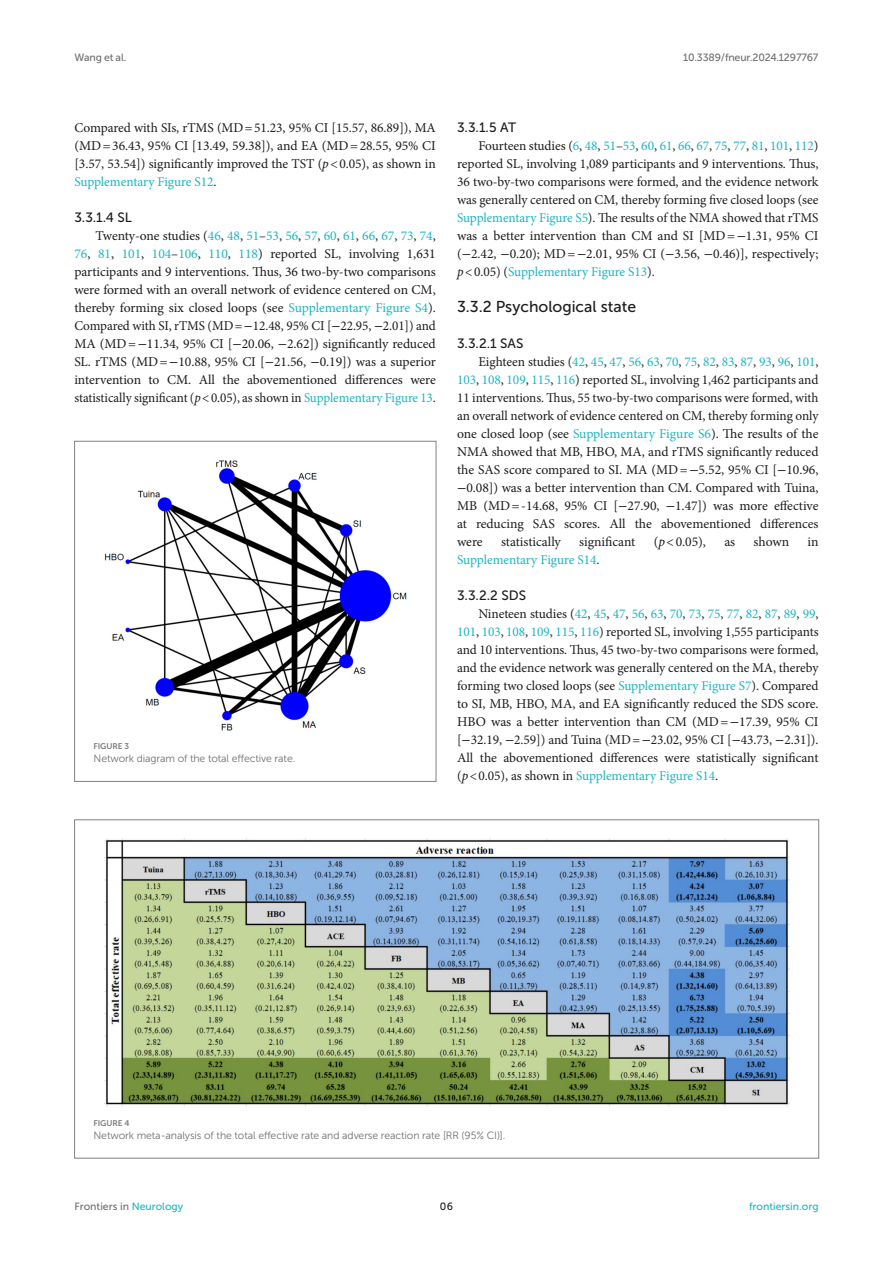
<style>
.page{position:relative;width:893px;height:1263px;background:#fff}
.page>*{position:absolute;margin:0;border:0;box-sizing:border-box;transform-origin:0 0}
.HEAD_3{font:15.75px "Museo Sans 500";color:#1b1c1b}
.TEXT_FLUSH{font:13.5px/18px "Minion Pro";letter-spacing:-.005em;color:#1b1c1b;text-align:justify}
.HEAD_4{font:13.5px "Museo Sans 500";color:#1b1c1b}
.TEXT_FLUSH-2{font:13.5px "Minion Pro";letter-spacing:-.005em;color:#1db5c3}
.HEAD_4_after_HEAD_3{font:13.5px "Museo Sans 500";color:#1b1c1b}
.FIG_LEG{font:10.5px "Museo Sans 300";letter-spacing:-.01em;color:#706f70}
.t1{font:10.5px "Museo Sans 500";letter-spacing:-.015em;color:#706f70}
.t2{font:10.5px "Museo Sans 500";color:#1db5c3}
.t3{font:10.5px "Museo Sans 500";color:#1b1c1b}
.FIG_HD{font:8.25px "Museo Sans 700";letter-spacing:-.01em;color:#7e7f7f}
.s1{font-style:italic}
.s2{color:#1db5c3}
.s3{font-family:"STIX General"}
.s4{color:#1b1c1b}
</style>
<div class="page">
<img style="left:104px;top:460px;width:302px;height:270px">
<div style="left:74px;top:441px;width:362px;height:341px;border:1px solid #808285"></div>
<img style="left:104px;top:839px;width:685px;height:268px">
<p class="t1" style="left:74px;top:51px;width:53px">Wang et al.</p>
<p class="t1" style="left:683px;top:51px;width:137px">10.3389/fneur.2024.1297767</p>
<p class="TEXT_FLUSH" style="left:74px;top:119px;width:363px">Compared with SIs, rTMS (MD=51.23, 95% CI [15.57, 86.89]), MA (MD=36.43, 95% CI [13.49, 59.38]), and EA (MD=28.55, 95% CI [3.57, 53.54]) significantly improved the TST (<span class="s1">p</span>&lt;0.05), as shown in <span class="s2">Supplementary Figure S12</span>.</p>
<p class="HEAD_4" style="left:74px;top:210px;width:59px">3.3.1.4 SL</p>
<p class="TEXT_FLUSH" style="left:74px;top:227px;width:363px;text-indent:21px">Twenty-one studies (<span class="s2">46</span>, <span class="s2">48</span>, <span class="s2">51</span>–<span class="s2">53</span>, <span class="s2">56</span>, <span class="s2">57</span>, <span class="s2">60</span>, <span class="s2">61</span>, <span class="s2">66</span>, <span class="s2">67</span>, <span class="s2">73</span>, <span class="s2">74</span>, <span class="s2">76</span>, <span class="s2">81</span>, <span class="s2">101</span>, <span class="s2">104</span>–<span class="s2">106</span>, <span class="s2">110</span>, <span class="s2">118</span>) reported SL, involving 1,631 participants and 9 interventions. Thus, 36 two-by-two comparisons were formed with an overall network of evidence centered on CM, thereby forming six closed loops (see <span class="s2">Supplementary Figure S4</span>).<br>Compared with SI, rTMS (MD=<span class="s3">−</span>12.48, 95% CI [<span class="s3">−</span>22.95, <span class="s3">−</span>2.01]) and MA (MD=<span class="s3">−</span>11.34, 95% CI [<span class="s3">−</span>20.06, <span class="s3">−</span>2.62]) significantly reduced SL. rTMS (MD=<span class="s3">−</span>10.88, 95% CI [<span class="s3">−</span>21.56, <span class="s3">−</span>0.19]) was a superior intervention to CM. All the abovementioned differences were statistically significant (<span class="s1">p</span>&lt;0.05), as shown in <span class="s2">Supplementary Figure 13</span>.</p>
<p class="FIG_HD" style="left:94px;top:741px;width:37px">FIGURE 3</p>
<p class="FIG_LEG" style="left:94px;top:753px;width:203px">Network diagram of the total effective rate.</p>
<p class="HEAD_4" style="left:457px;top:120px;width:60px">3.3.1.5 AT</p>
<p class="TEXT_FLUSH" style="left:457px;top:137px;width:363px;text-indent:21px">Fourteen studies (<span class="s2">6</span>, <span class="s2">48</span>, <span class="s2">51</span>–<span class="s2">53</span>, <span class="s2">60</span>, <span class="s2">61</span>, <span class="s2">66</span>, <span class="s2">67</span>, <span class="s2">75</span>, <span class="s2">77</span>, <span class="s2">81</span>, <span class="s2">101</span>, <span class="s2">112</span>) reported SL, involving 1,089 participants and 9 interventions. Thus, 36 two-by-two comparisons were formed, and the evidence network was generally centered on CM, thereby forming five closed loops (see <span class="s2">Supplementary Figure S5</span>). The results of the NMA showed that rTMS was a better intervention than CM and SI [MD=<span class="s3">−</span>1.31, 95% CI (<span class="s3">−</span>2.42, <span class="s3">−</span>0.20); MD=<span class="s3">−</span>2.01, 95% CI (<span class="s3">−</span>3.56, <span class="s3">−</span>0.46)], respectively; <span class="s1">p</span>&lt;0.05) (<span class="s2">Supplementary Figure S13</span>).</p>
<p class="HEAD_3" style="left:457px;top:298px;width:180px">3.3.2 Psychological state</p>
<p class="HEAD_4_after_HEAD_3" style="left:457px;top:336px;width:68px">3.3.2.1 SAS</p>
<p class="TEXT_FLUSH" style="left:457px;top:353px;width:363px;text-indent:21px">Eighteen studies (<span class="s2">42</span>, <span class="s2">45</span>, <span class="s2">47</span>, <span class="s2">56</span>, <span class="s2">63</span>, <span class="s2">70</span>, <span class="s2">75</span>, <span class="s2">82</span>, <span class="s2">83</span>, <span class="s2">87</span>, <span class="s2">93</span>, <span class="s2">96</span>, <span class="s2">101</span>, <span class="s2">103</span>, <span class="s2">108</span>, <span class="s2">109</span>, <span class="s2">115</span>, <span class="s2">116</span>) reported SL, involving 1,462 participants and 11 interventions. Thus, 55 two-by-two comparisons were formed, with an overall network of evidence centered on CM, thereby forming only one closed loop (see <span class="s2">Supplementary Figure S6</span>). The results of the NMA showed that MB, HBO, MA, and rTMS significantly reduced the SAS score compared to SI. MA (MD=<span class="s3">−</span>5.52, 95% CI [<span class="s3">−</span>10.96, <span class="s3">−</span>0.08]) was a better intervention than CM. Compared with Tuina, MB (MD=-14.68, 95% CI [<span class="s3">−</span>27.90, <span class="s3">−</span>1.47]) was more effective at reducing SAS scores. All the abovementioned differences were</p>
<p class="TEXT_FLUSH" style="left:501px;top:533px;width:61px">statistically</p>
<p class="TEXT_FLUSH" style="left:579px;top:533px;width:58px">significant</p>
<p class="TEXT_FLUSH" style="left:654px;top:533px;width:54px">(<span class="s1">p</span>&lt;0.05),</p>
<p class="TEXT_FLUSH" style="left:724px;top:533px;width:12px">as</p>
<p class="TEXT_FLUSH" style="left:754px;top:533px;width:37px">shown</p>
<p class="TEXT_FLUSH" style="left:807px;top:533px;width:13px">in</p>
<p class="TEXT_FLUSH-2" style="left:457px;top:551px;width:144px">Supplementary Figure S14<span class="s4">.</span></p>
<p class="HEAD_4" style="left:457px;top:588px;width:70px">3.3.2.2 SDS</p>
<p class="TEXT_FLUSH" style="left:457px;top:605px;width:363px;text-indent:21px">Nineteen studies (<span class="s2">42</span>, <span class="s2">45</span>, <span class="s2">47</span>, <span class="s2">56</span>, <span class="s2">63</span>, <span class="s2">70</span>, <span class="s2">73</span>, <span class="s2">75</span>, <span class="s2">77</span>, <span class="s2">82</span>, <span class="s2">87</span>, <span class="s2">89</span>, <span class="s2">99</span>, <span class="s2">101</span>, <span class="s2">103</span>, <span class="s2">108</span>, <span class="s2">109</span>, <span class="s2">115</span>, <span class="s2">116</span>) reported SL, involving 1,555 participants and 10 interventions. Thus, 45 two-by-two comparisons were formed, and the evidence network was generally centered on the MA, thereby forming two closed loops (see <span class="s2">Supplementary Figure S7</span>). Compared to SI, MB, HBO, MA, and EA significantly reduced the SDS score.<br>HBO was a better intervention than CM (MD=<span class="s3">−</span>17.39, 95% CI [<span class="s3">−</span>32.19, <span class="s3">−</span>2.59]) and Tuina (MD=<span class="s3">−</span>23.02, 95% CI [<span class="s3">−</span>43.73, <span class="s3">−</span>2.31]).<br>All the abovementioned differences were statistically significant (<span class="s1">p</span>&lt;0.05), as shown in <span class="s2">Supplementary Figure S14</span>.</p>
<p class="FIG_HD" style="left:94px;top:1118px;width:37px">FIGURE 4</p>
<p class="FIG_LEG" style="left:94px;top:1130px;width:413px">Network meta-analysis of the total effective rate and adverse reaction rate [RR (95% CI)].</p>
<p class="t1" style="left:74px;top:1200px;width:110px">Frontiers in <span class="s2">Neurology</span></p>
<p class="t3" style="left:440px;top:1200px;width:15px">06</p>
<p class="t2" style="left:749px;top:1200px;width:71px">frontiersin.org</p>
</div>
